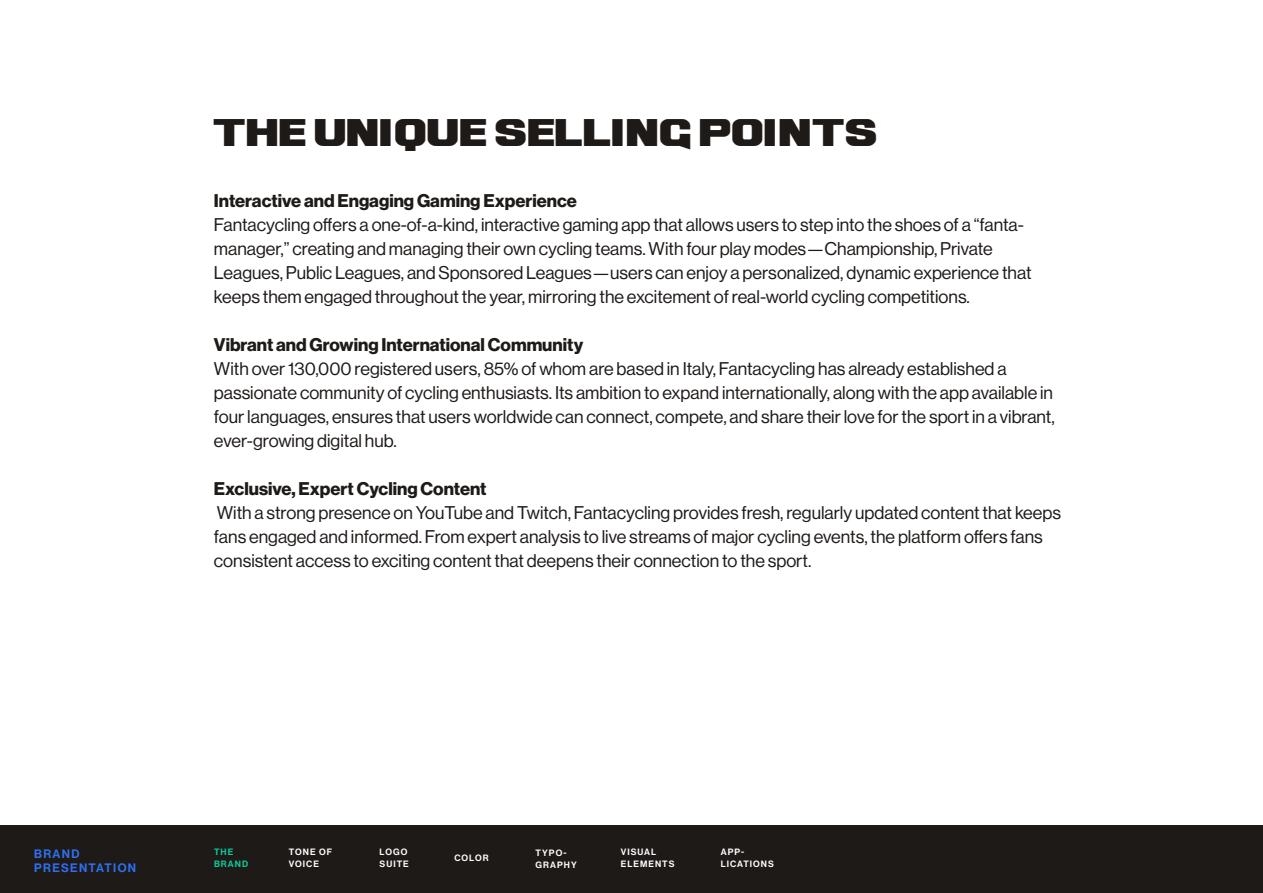
<style>
.page{position:relative;width:1263px;height:893px;background:#fff}
.page>*{position:absolute;margin:0;border:0;box-sizing:border-box;transform-origin:0 0}
.Heading_Type{font:30px "Ash";letter-spacing:-.02em;color:#1e1a18}
.Larger_Body_Copy{font:18px/24px "N Haas Grotesk DS Pro 55 Rg";color:#1e1a18}
.Larger_Body_Copy-2{font:18px "N Haas Grotesk DS Pro 75 Bd";color:#1e1a18}
.t1{font:12px/14.4px "N Haas Grotesk DS Pro 65 Md";letter-spacing:.115em;color:#2f70f2}
.t2{font:9px/12px "N Haas Grotesk DS Pro 65 Md";letter-spacing:.115em;color:#fff}
.t3{font:9px/12px "N Haas Grotesk DS Pro 65 Md";letter-spacing:.115em;color:#0cce9c}
.s1{font-family:"N Haas Grotesk DS Pro 75 Bd"}
</style>
<div class="page">
<div style="left:0;top:825px;width:1263px;height:68px;background:#1e1a18"></div>
<p class="Heading_Type" style="left:214px;top:116px;width:667px">THE UNIQUE SELLING POINTS</p>
<p class="Larger_Body_Copy-2" style="left:214px;top:191px;width:364px">Interactive and Engaging Gaming Experience</p>
<p class="Larger_Body_Copy" style="left:214px;top:213px;width:819px">Fantacycling offers a one-of-a-kind, interactive gaming app that allows users to step into the shoes of a “fanta&shy;manager,” creating and managing their own cycling teams. With four play modes—Championship, Private Leagues, Public Leagues, and Sponsored Leagues—users can enjoy a personalized, dynamic experience that keeps them engaged throughout the year, mirroring the excitement of real-world cycling competitions.</p>
<p class="Larger_Body_Copy" style="left:214px;top:333px;width:842px"><span class="s1">Vibrant and Growing International Community<br></span>With over 130,000 registered users, 85% of whom are based in Italy, Fantacycling has already established a passionate community of cycling enthusiasts. Its ambition to expand internationally, along with the app available in four languages, ensures that users worldwide can connect, compete, and share their love for the sport in a vibrant, ever-growing digital hub.</p>
<p class="Larger_Body_Copy" style="left:214px;top:477px;width:848px"><span class="s1">Exclusive, Expert Cycling Content<br></span>With a strong presence on YouTube and Twitch, Fantacycling provides fresh, regularly updated content that keeps fans engaged and informed. From expert analysis to live streams of major cycling events, the platform offers fans consistent access to exciting content that deepens their connection to the sport.</p>
<p class="t2" style="left:289px;top:846px;width:45px">TONE OF<br>VOICE</p>
<p class="t2" style="left:535px;top:846px;width:43px">TYPO-<br>GRAPHY</p>
<p class="t2" style="left:721px;top:846px;width:55px">APP-<br>LICATIONS</p>
<p class="t2" style="left:380px;top:846px;width:31px">LOGO<br>SUITE</p>
<p class="t1" style="left:34px;top:846px;width:104px">BRAND<br>PRESENTATION</p>
<p class="t2" style="left:454px;top:852px;width:36px">COLOR</p>
<p class="t2" style="left:621px;top:846px;width:55px">VISUAL<br>ELEMENTS</p>
<p class="t3" style="left:214px;top:846px;width:36px">THE<br>BRAND</p>
</div>
